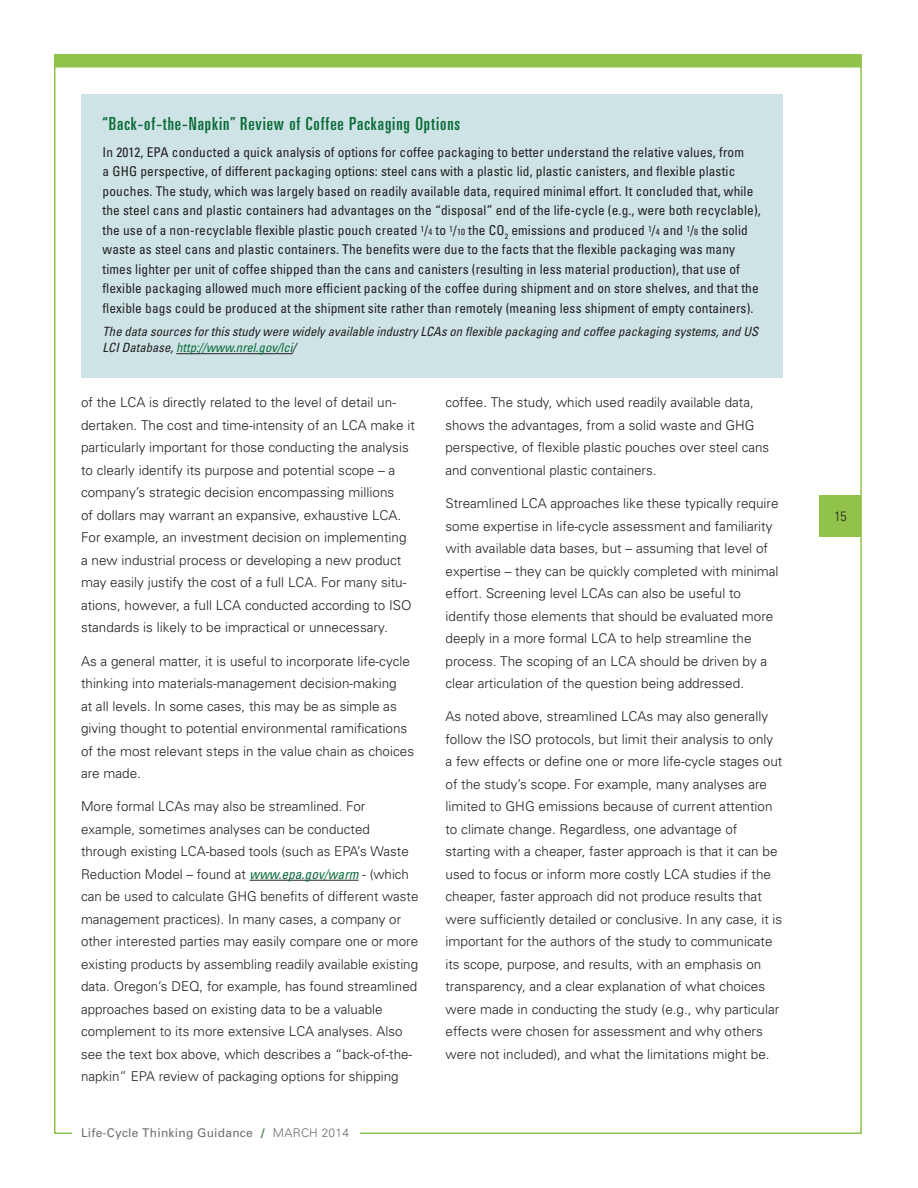
<style>
.page{position:relative;width:918px;height:1188px;background:#fff}
.page>*{position:absolute;margin:0;border:0;box-sizing:border-box;transform-origin:0 0}
.Box_Subhead{font:ultra-condensed 18px "Univers";letter-spacing:.05em;color:#0a6c38;scale:1.05 1}
.Body{font:300 13.5px/22.5px "Univers";color:#231f20}
.Box_Body{font:condensed 13.5px/19.5px "Univers";letter-spacing:.01em;color:#231f20}
.t1{font:300 condensed 13.5px "Univers";color:#231f20}
.Source_Credit{font:italic condensed 12.75px/16.5px "Univers";color:#231f20}
.t2{font:12px "Univers";letter-spacing:.02em;color:#6c6d70}
.s1{font-size:9px}
.s2{color:#0a6c38}
.s3{font-weight:400;font-style:italic;font-stretch:condensed;color:#0a6c38}
.s4{font-weight:700;color:#5b8960}
.s5{font-weight:300}
</style>
<div class="page">
<div style="left:820px;top:496px;width:41px;height:41px;background:#90c24c"></div>
<div style="left:54px;top:54px;width:807px;height:14px;background:#90c24c;border:2px solid #90c24c"></div>
<hr style="left:250px;top:880px;width:109px;height:1px;background:#231f20">
<div style="left:81px;top:94px;width:702px;height:284px;background:#cee3e6"></div>
<hr style="left:176px;top:353px;width:117px;height:1px;background:#231f20">
<p class="Box_Subhead" style="left:103px;top:114px;width:342px">“Back-of-the-Napkin” Review of Coffee Packaging Options</p>
<p class="Box_Body" style="left:103px;top:142px;width:660px">In 2012, EPA conducted a quick analysis of options for coffee packaging to better understand the relative values, from<br>a GHG perspective, of different packaging options: steel cans with a plastic lid, plastic canisters, and flexible plastic pouches. The study, which was largely based on readily available data, required minimal effort. It concluded that, while the steel cans and plastic containers had advantages on the “disposal” end of the life-cycle (e.g., were both recyclable), the use of a non-recyclable flexible plastic pouch created <sup>1</sup>/<span class="s1">4</span> to <sup>1</sup>/<span class="s1">10</span> the CO<sub>2</sub> emissions and produced <sup>1</sup>/<span class="s1">4</span> and <sup>1</sup>/<span class="s1">8</span> the solid waste as steel cans and plastic containers. The benefits were due to the facts that the flexible packaging was many times lighter per unit of coffee shipped than the cans and canisters (resulting in less material production), that use of flexible packaging allowed much more efficient packing of the coffee during shipment and on store shelves, and that the flexible bags could be produced at the shipment site rather than remotely (meaning less shipment of empty containers).</p>
<p class="Source_Credit" style="left:103px;top:323px;width:657px">The data sources for this study were widely available industry LCAs on flexible packaging and coffee packaging systems, and US<br>LCI Database, <span class="s2">http://www.nrel.gov/lci</span>/</p>
<p class="Body" style="left:81px;top:391px;width:335px">of the LCA is directly related to the level of detail un&shy;dertaken. The cost and time-intensity of an LCA make it particularly important for those conducting the analysis to clearly identify its purpose and potential scope – a company’s strategic decision encompassing millions<br>of dollars may warrant an expansive, exhaustive LCA.<br>For example, an investment decision on implementing a new industrial process or developing a new product may easily justify the cost of a full LCA. For many situ&shy;ations, however, a full LCA conducted according to ISO standards is likely to be impractical or unnecessary.</p>
<p class="Body" style="left:81px;top:649px;width:335px">As a general matter, it is useful to incorporate life-cycle thinking into materials-management decision-making<br>at all levels. In some cases, this may be as simple as giving thought to potential environmental ramifications of the most relevant steps in the value chain as choices are made.</p>
<p class="Body" style="left:81px;top:795px;width:339px">More formal LCAs may also be streamlined. For example, sometimes analyses can be conducted through existing LCA-based tools (such as EPA’s Waste Reduction Model – found at <span class="s3">www.epa.gov/warm</span> - (which can be used to calculate GHG benefits of different waste management practices). In many cases, a company or other interested parties may easily compare one or more existing products by assembling readily available existing data. Oregon’s DEQ, for example, has found streamlined approaches based on existing data to be a valuable complement to its more extensive LCA analyses. Also see the text box above, which describes a “back-of-the&shy;napkin” EPA review of packaging options for shipping</p>
<p class="t2" style="left:81px;top:1125px;width:270px">Life-Cycle Thinking Guidance <span class="s4">/</span> <span class="s5">MARCH 2014</span></p>
<p class="Body" style="left:446px;top:391px;width:325px">coffee. The study, which used readily available data, shows the advantages, from a solid waste and GHG perspective, of flexible plastic pouches over steel cans and conventional plastic containers.</p>
<p class="Body" style="left:446px;top:492px;width:335px">Streamlined LCA approaches like these typically require some expertise in life-cycle assessment and familiarity with available data bases, but – assuming that level of expertise – they can be quickly completed with minimal effort. Screening level LCAs can also be useful to identify those elements that should be evaluated more deeply in a more formal LCA to help streamline the process. The scoping of an LCA should be driven by a clear articulation of the question being addressed.</p>
<p class="Body" style="left:446px;top:705px;width:338px">As noted above, streamlined LCAs may also generally follow the ISO protocols, but limit their analysis to only a few effects or define one or more life-cycle stages out of the study’s scope. For example, many analyses are limited to GHG emissions because of current attention to climate change. Regardless, one advantage of starting with a cheaper, faster approach is that it can be used to focus or inform more costly LCA studies if the cheaper, faster approach did not produce results that were sufficiently detailed or conclusive. In any case, it is important for the authors of the study to communicate its scope, purpose, and results, with an emphasis on transparency, and a clear explanation of what choices were made in conducting the study (e.g., why particular effects were chosen for assessment and why others were not included), and what the limitations might be.</p>
<p class="t1" style="left:834px;top:508px;width:13px">15</p>
</div>
